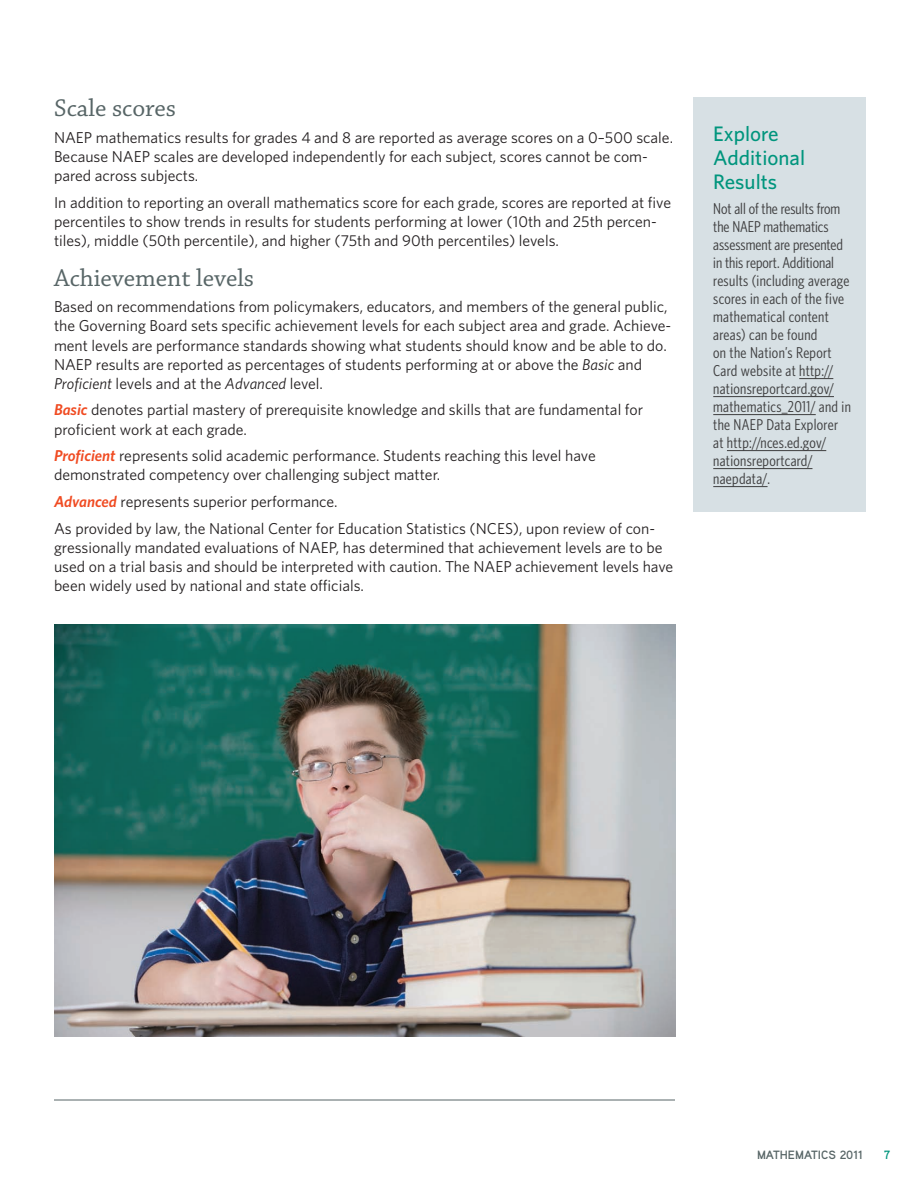
<style>
.page{position:relative;width:918px;height:1188px;background:#fff}
.page>*{position:absolute;margin:0;border:0;box-sizing:border-box;transform-origin:0 0}
.t1{font:25.5px "Chaparral Pro";color:#576566}
.t2{font:500 21px/24px "Whitney";color:#00957d}
.t3{font:15.75px/19px "Whitney";color:#231f20}
.t4{font:15.75px/18px "Whitney Condensed";letter-spacing:.02em;color:#3e3e3f}
.t5{font:700 12px "Aaux Pro OT";color:#576566}
.t6{font:700 12px "Aaux Pro OT";color:#00957d}
.s1{font-style:italic}
.s2{font-weight:600;font-style:italic;color:#f04b22}
</style>
<div class="page">
<hr style="left:54px;top:1100px;width:621px;height:1px;background:#576566">
<div style="left:693px;top:97px;width:172px;height:415px;background:#d7e0e4"></div>
<hr style="left:799px;top:378px;width:34px;height:1px;background:#3e3e3f">
<hr style="left:713px;top:396px;width:121px;height:1px;background:#3e3e3f">
<hr style="left:713px;top:414px;width:103px;height:1px;background:#3e3e3f">
<hr style="left:727px;top:450px;width:99px;height:1px;background:#3e3e3f">
<hr style="left:713px;top:468px;width:99px;height:1px;background:#3e3e3f">
<hr style="left:713px;top:486px;width:55px;height:1px;background:#3e3e3f">
<img style="left:54px;top:624px;width:621px;height:413px">
<h4 class="t1" style="left:54px;top:94px;width:124px">Scale scores</h4>
<p class="t3" style="left:54px;top:127px;width:621px">NAEP mathematics results for grades 4 and 8 are reported as average scores on a 0–500 scale.<br>Because NAEP scales are developed independently for each subject, scores cannot be com&shy;pared across subjects.</p>
<p class="t3" style="left:54px;top:192px;width:619px">In addition to reporting an overall mathematics score for each grade, scores are reported at five percentiles to show trends in results for students performing at lower (10th and 25th percen&shy;tiles), middle (50th percentile), and higher (75th and 90th percentiles) levels.</p>
<h4 class="t1" style="left:54px;top:263px;width:202px">Achievement levels</h4>
<p class="t3" style="left:54px;top:297px;width:619px">Based on recommendations from policymakers, educators, and members of the general public, the Governing Board sets specific achievement levels for each subject area and grade. Achieve&shy;ment levels are performance standards showing what students should know and be able to do.<br>NAEP results are reported as percentages of students performing at or above the <span class="s1">Basic</span> and <span class="s1">Proficient</span> levels and at the <span class="s1">Advanced</span> level.</p>
<p class="t3" style="left:54px;top:400px;width:591px"><span class="s2">Basic</span> denotes partial mastery of prerequisite knowledge and skills that are fundamental for proficient work at each grade.</p>
<p class="t3" style="left:54px;top:446px;width:543px"><span class="s2">Proficient</span> represents solid academic performance. Students reaching this level have demonstrated competency over challenging subject matter.</p>
<p class="t3" style="left:54px;top:492px;width:285px"><span class="s2">Advanced</span> represents superior performance.</p>
<p class="t3" style="left:54px;top:518px;width:621px">As provided by law, the National Center for Education Statistics (NCES), upon review of con&shy;gressionally mandated evaluations of NAEP, has determined that achievement levels are to be used on a trial basis and should be interpreted with caution. The NAEP achievement levels have been widely used by national and state officials.</p>
<h6 class="t2" style="left:713px;top:121px;width:93px">Explore<br>Additional<br>Results</h6>
<p class="t4" style="left:713px;top:199px;width:139px">Not all of the results from the NAEP mathematics assessment are presented in this report. Additional results (including average scores in each of the five mathematical content areas) can be found<br>on the Nation’s Report<br>Card website at http:// nationsreportcard.gov/ mathematics_2011/ and in the NAEP Data Explorer at http://nces.ed.gov/ nationsreportcard/ naepdata/.</p>
<p class="t5" style="left:757px;top:1147px;width:108px">MATHEMATICS 2011</p>
<p class="t6" style="left:884px;top:1148px;width:8px">7</p>
</div>
